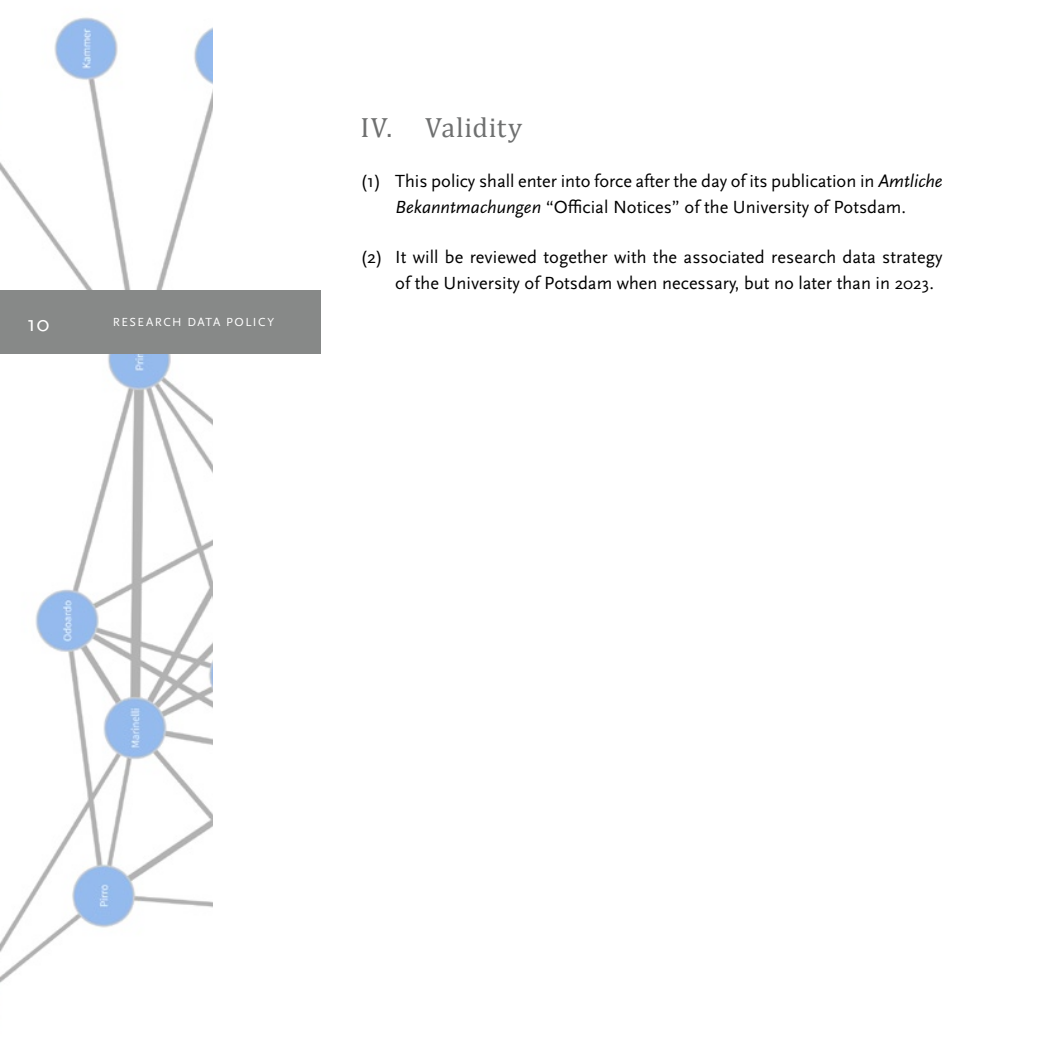
<style>
.page{position:relative;width:1042px;height:1042px;background:#fff}
.page>*{position:absolute;margin:0;border:0;box-sizing:border-box;transform-origin:0 0}
.t1{font:28px "Cambria";letter-spacing:.03em;color:#6f7070}
.t2{font:22.75px "Scala Sans";color:#fff}
.t3{font:18.38px/25.4px "Scala Sans Pro";color:#000;text-align:center}
.t4{font:12.25px "Scala Sans Pro";letter-spacing:.12em;color:#fff}
.s1{font-style:italic}
.s2{font-size:17.5px}
</style>
<div class="page">
<img style="left:0;top:17px;width:212px;height:966px">
<div style="left:0;top:290px;width:321px;height:63px;background:#878988"></div>
<p class="t2" style="left:27px;top:312px;width:24px">10</p>
<p class="t4" style="left:113px;top:315px;width:163px">RESEARCH DATA POLICY</p>
<p class="t1" style="left:360px;top:110px;width:163px">IV. Validity</p>
<p class="t3" style="left:360px;top:169px;width:584px">(1) This policy shall enter into force after the day of its publication in <span class="s1">Amtliche<br>Bekanntmachungen</span> “Official Notices” of the University of Potsdam.</p>
<p class="t3" style="left:395px;top:245px;width:549px;text-align:left;text-indent:-35px">(2) It will be reviewed together with the associated research data strategy of the University of Potsdam when necessary, but no later than in <span class="s2">2023</span>.</p>
</div>
